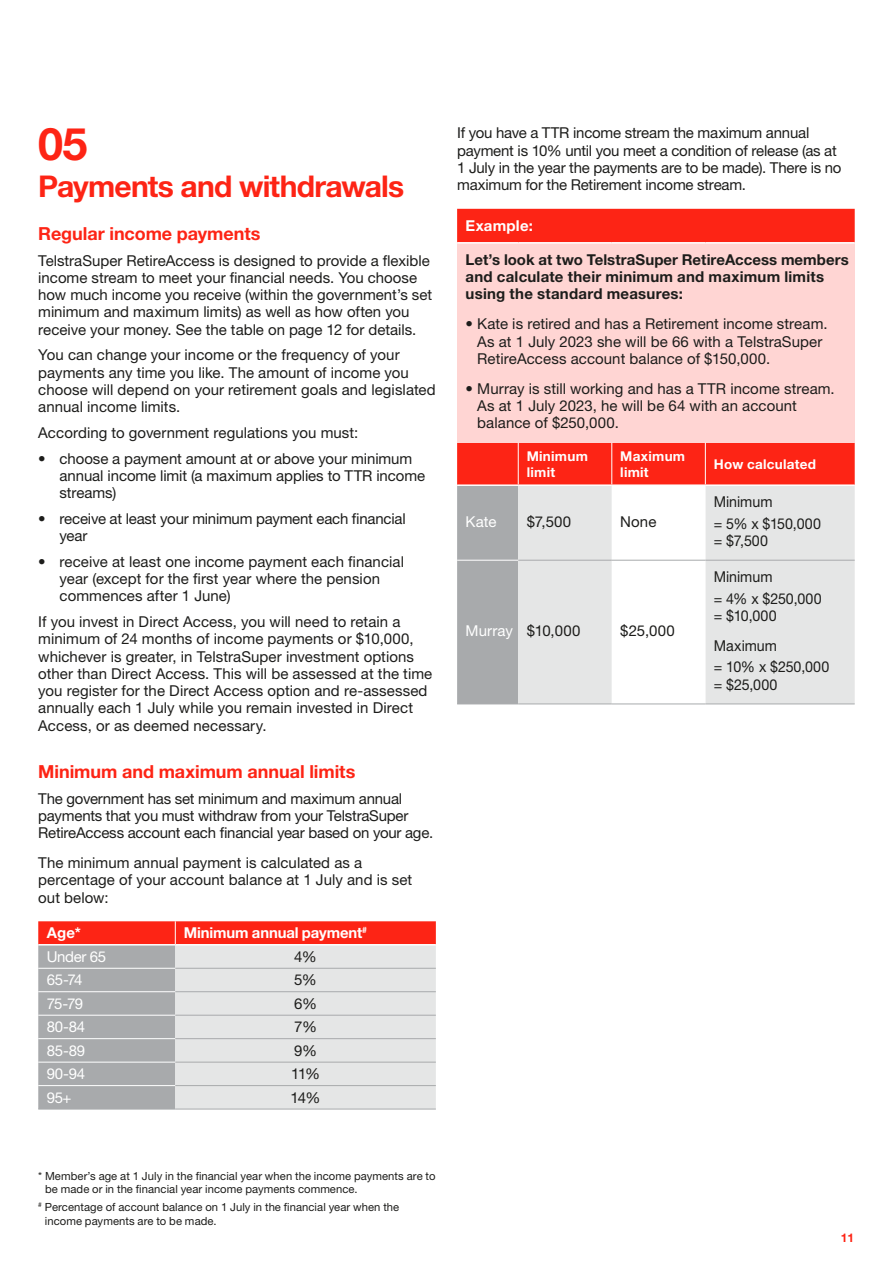
<style>
.page{position:relative;width:893px;height:1263px;background:#fff}
.page>*{position:absolute;margin:0;border:0;box-sizing:border-box;transform-origin:0 0}
._02_Heading_Numbers{font:700 45px "Helvetica Neue LT Std";color:#fd2415}
._03_Heading_1{font:700 30px "Helvetica Neue LT Std";letter-spacing:-.025em;color:#fd2415}
._04_Heading_2{font:700 18px "Helvetica Neue LT Std";letter-spacing:-.005em;color:#fd2415}
._07_Body_Copy{font:15px/17.2px "Helvetica Neue LT Std";color:#1d1d1b}
._12_Table_copy{font:15px/17.2px "Helvetica Neue LT Std";letter-spacing:.005em;color:#1d1d1b}
._12_Table_copy-2{font:700 15px/17.2px "Helvetica Neue LT Std";letter-spacing:.015em;color:#1d1d1b}
._12_Table_copy-3{font:15px/17.2px "Helvetica Neue LT Std";letter-spacing:.005em;color:#1d1d1b;scale:.95 1}
._12_Table_copy-4{font:15px "Helvetica Neue LT Std";letter-spacing:-.02em;color:#fff}
._10_Table_Heading{font:700 15px "Helvetica Neue LT Std";letter-spacing:-.01em;color:#fff}
._10_Table_Heading-2{font:700 15px "Helvetica Neue LT Std";letter-spacing:.015em;color:#fff}
._10_Table_Heading-3{font:700 13.5px/16.5px "Helvetica Neue LT Std";letter-spacing:.02em;color:#fff}
.t1{font:700 12px "Helvetica Neue LT Std";color:#fd2415}
._13_Disclaimers{font:11.25px/13.5px "Helvetica Neue LT Std";letter-spacing:.005em;color:#1d1d1b}
</style>
<div class="page">
<svg style="left:38px;top:921px;width:398px;height:188px;background:#d5bcbb"></svg>
<hr style="left:175px;top:944px;width:261px;height:1px;background:#fff">
<hr style="left:175px;top:968px;width:261px;height:1px;background:#a8aaac">
<hr style="left:175px;top:991px;width:261px;height:1px;background:#a8aaac">
<hr style="left:175px;top:1015px;width:261px;height:1px;background:#a8aaac">
<hr style="left:175px;top:1038px;width:261px;height:1px;background:#a8aaac">
<hr style="left:175px;top:1062px;width:261px;height:1px;background:#a8aaac">
<hr style="left:38px;top:1109px;width:137px;height:1px;background:#a8aaac">
<hr style="left:175px;top:1085px;width:261px;height:1px;background:#a8aaac">
<hr style="left:175px;top:1109px;width:261px;height:1px;background:#a8aaac">
<div style="left:457px;top:209px;width:398px;height:275px;background:#fd2415"></div>
<div style="left:457px;top:243px;width:398px;height:200px;background:#ffd5d3"></div>
<div style="left:457px;top:486px;width:61px;height:217px;background:#a8aaac"></div>
<div style="left:518px;top:486px;width:337px;height:217px;background:#e5e6e6"></div>
<svg style="left:612px;top:486px;width:93px;height:217px"></svg>
<hr style="left:457px;top:242px;width:61px;height:2px;background:#fff">
<hr style="left:518px;top:242px;width:94px;height:2px;background:#fff">
<hr style="left:612px;top:242px;width:93px;height:2px;background:#fff">
<hr style="left:705px;top:242px;width:150px;height:2px;background:#fff">
<hr style="left:518px;top:443px;width:1px;height:41px;background:#fff">
<hr style="left:611px;top:443px;width:1px;height:41px;background:#fff">
<hr style="left:705px;top:443px;width:1px;height:41px;background:#fff">
<hr style="left:457px;top:560px;width:61px;height:1px;background:#fff">
<hr style="left:457px;top:703px;width:61px;height:1px;background:#a8aaac">
<hr style="left:518px;top:560px;width:94px;height:1px;background:#a8aaac">
<hr style="left:518px;top:703px;width:94px;height:1px;background:#a8aaac">
<hr style="left:612px;top:560px;width:93px;height:1px;background:#a8aaac">
<hr style="left:612px;top:703px;width:93px;height:1px;background:#a8aaac">
<hr style="left:705px;top:560px;width:150px;height:1px;background:#a8aaac">
<hr style="left:705px;top:703px;width:150px;height:1px;background:#a8aaac">
<p class="_02_Heading_Numbers" style="left:38px;top:116px;width:51px">05</p>
<p class="_03_Heading_1" style="left:38px;top:168px;width:368px">Payments and withdrawals</p>
<p class="_04_Heading_2" style="left:38px;top:222px;width:224px">Regular income payments</p>
<p class="_07_Body_Copy" style="left:38px;top:251px;width:395px">TelstraSuper RetireAccess is designed to provide a flexible income stream to meet your financial needs. You choose how much income you receive (within the government’s set minimum and maximum limits) as well as how often you receive your money. See the table on page 12 for details.</p>
<p class="_07_Body_Copy" style="left:38px;top:346px;width:399px">You can change your income or the frequency of your payments any time you like. The amount of income you choose will depend on your retirement goals and legislated annual income limits.</p>
<p class="_07_Body_Copy" style="left:38px;top:424px;width:322px">According to government regulations you must:</p>
<p class="_07_Body_Copy" style="left:60px;top:449px;width:367px;text-indent:-21px">• choose a payment amount at or above your minimum annual income limit (a maximum applies to TTR income streams)</p>
<p class="_07_Body_Copy" style="left:60px;top:510px;width:348px;text-indent:-21px">• receive at least your minimum payment each financial year</p>
<p class="_07_Body_Copy" style="left:60px;top:553px;width:346px;text-indent:-21px">• receive at least one income payment each financial year (except for the first year where the pension commences after 1 June)</p>
<p class="_07_Body_Copy" style="left:38px;top:613px;width:395px">If you invest in Direct Access, you will need to retain a minimum of 24 months of income payments or $10,000, whichever is greater, in TelstraSuper investment options other than Direct Access. This will be assessed at the time you register for the Direct Access option and re-assessed annually each 1 July while you remain invested in Direct Access, or as deemed necessary.</p>
<p class="_04_Heading_2" style="left:38px;top:760px;width:319px">Minimum and maximum annual limits</p>
<p class="_07_Body_Copy" style="left:38px;top:789px;width:396px">The government has set minimum and maximum annual payments that you must withdraw from your TelstraSuper<br>RetireAccess account each financial year based on your age.</p>
<p class="_07_Body_Copy" style="left:38px;top:854px;width:376px">The minimum annual payment is calculated as a percentage of your account balance at 1 July and is set out below:</p>
<p class="_10_Table_Heading" style="left:47px;top:924px;width:36px">Age*</p>
<p class="_10_Table_Heading" style="left:184px;top:924px;width:185px">Minimum annual payment<sup>#</sup></p>
<p class="_12_Table_copy-4" style="left:47px;top:947px;width:61px">Under 65</p>
<p class="_12_Table_copy" style="left:294px;top:948px;width:24px">4%</p>
<p class="_12_Table_copy-4" style="left:47px;top:971px;width:37px">65-74</p>
<p class="_12_Table_copy" style="left:294px;top:971px;width:24px">5%</p>
<p class="_12_Table_copy-4" style="left:47px;top:994px;width:38px">75-79</p>
<p class="_12_Table_copy" style="left:294px;top:995px;width:24px">6%</p>
<p class="_12_Table_copy-4" style="left:47px;top:1018px;width:40px">80-84</p>
<p class="_12_Table_copy" style="left:294px;top:1018px;width:24px">7%</p>
<p class="_12_Table_copy-4" style="left:47px;top:1041px;width:40px">85-89</p>
<p class="_12_Table_copy" style="left:294px;top:1041px;width:24px">9%</p>
<p class="_12_Table_copy-4" style="left:47px;top:1065px;width:40px">90-94</p>
<p class="_12_Table_copy" style="left:291px;top:1065px;width:30px">11%</p>
<p class="_12_Table_copy-4" style="left:47px;top:1088px;width:26px">95+</p>
<p class="_12_Table_copy" style="left:291px;top:1088px;width:31px">14%</p>
<p class="_07_Body_Copy" style="left:457px;top:124px;width:386px">If you have a TTR income stream the maximum annual payment is 10% until you meet a condition of release (as at 1 July in the year the payments are to be made). There is no maximum for the Retirement income stream.</p>
<p class="_10_Table_Heading-2" style="left:466px;top:217px;width:69px">Example:</p>
<p class="_12_Table_copy-2" style="left:466px;top:250px;width:385px">Let’s look at two TelstraSuper RetireAccess members and calculate their minimum and maximum limits using the standard measures:</p>
<p class="_12_Table_copy" style="left:477px;top:315px;width:352px;text-indent:-12px">• Kate is retired and has a Retirement income stream.<br>As at 1 July 2023 she will be 66 with a TelstraSuper<br>RetireAccess account balance of $150,000.</p>
<p class="_12_Table_copy" style="left:477px;top:380px;width:359px;text-indent:-12px">• Murray is still working and has a TTR income stream.<br>As at 1 July 2023, he will be 64 with an account balance of $250,000.</p>
<p class="_10_Table_Heading-3" style="left:527px;top:447px;width:63px">Minimum limit</p>
<p class="_10_Table_Heading-3" style="left:620px;top:447px;width:66px">Maximum limit</p>
<p class="_10_Table_Heading-3" style="left:714px;top:455px;width:104px">How calculated</p>
<p class="_12_Table_copy-4" style="left:466px;top:512px;width:32px">Kate</p>
<p class="_12_Table_copy" style="left:527px;top:512px;width:46px">$7,500</p>
<p class="_12_Table_copy" style="left:620px;top:512px;width:38px">None</p>
<p class="_12_Table_copy-3" style="left:714px;top:493px;width:63px">Minimum</p>
<p class="_12_Table_copy-3" style="left:714px;top:514px;width:114px">= 5% x $150,000 = $7,500</p>
<p class="_12_Table_copy-4" style="left:466px;top:622px;width:49px">Murray</p>
<p class="_12_Table_copy" style="left:527px;top:622px;width:55px">$10,000</p>
<p class="_12_Table_copy" style="left:620px;top:622px;width:56px">$25,000</p>
<p class="_12_Table_copy-3" style="left:714px;top:568px;width:63px">Minimum</p>
<p class="_12_Table_copy-3" style="left:714px;top:589px;width:115px">= 4% x $250,000 = $10,000</p>
<p class="_12_Table_copy-3" style="left:714px;top:637px;width:68px">Maximum</p>
<p class="_12_Table_copy-3" style="left:714px;top:658px;width:123px">= 10% x $250,000 = $25,000</p>
<p class="_13_Disclaimers" style="left:45px;top:1169px;width:392px;text-indent:-7px">* Member’s age at 1 July in the financial year when the income payments are to be made or in the financial year income payments commence.</p>
<p class="_13_Disclaimers" style="left:45px;top:1200px;width:356px;text-indent:-7px"><sup>#</sup> Percentage of account balance on 1 July in the financial year when the income payments are to be made.</p>
<p class="t1" style="left:841px;top:1230px;width:15px">11</p>
</div>
